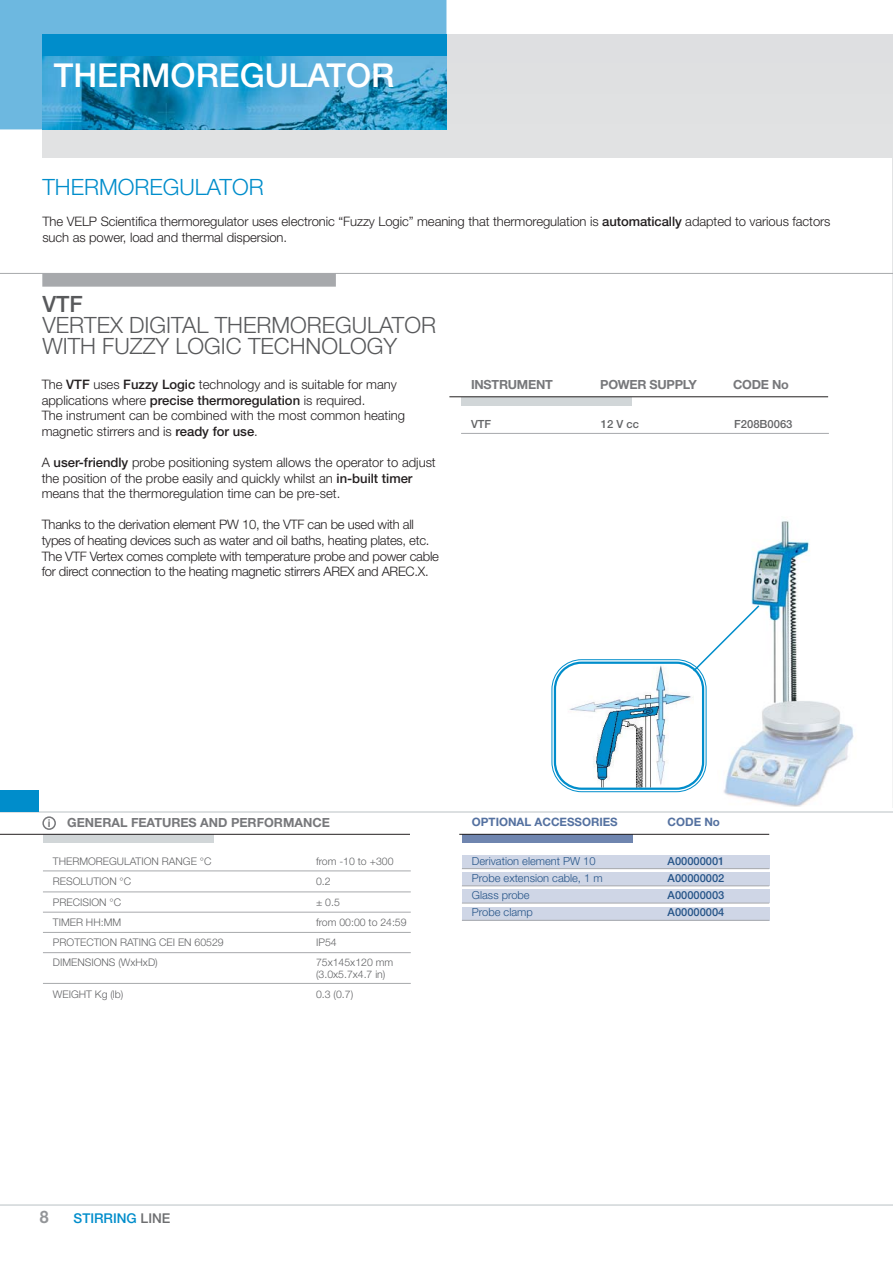
<style>
.page{position:relative;width:893px;height:1263px;background:#fff}
.page>*{position:absolute;margin:0;border:0;box-sizing:border-box;transform-origin:0 0}
.t1{font:500 33px "Helvetica Neue";color:#fff}
.t2{font:300 22.5px/21px "Helvetica Neue";color:#58595b}
.t3{font:300 22.5px "Helvetica Neue";color:#008dcb}
.t4{font:500 22.5px "Helvetica Neue";color:#58595b}
.t5{font:700 17.25px "Helvetica Neue";color:#939598;scale:.92 1}
.t6{font:500 13.5px "Helvetica Neue";color:#008dcb}
.t7{font:300 13.05px/15.6px "Helvetica Neue";letter-spacing:-.005em;color:#231f20}
.t8{font:700 12.6px "Helvetica Neue";color:#77787b}
.t9{font:700 12.6px "Helvetica Neue";letter-spacing:-.02em;color:#77787b}
.t10{font:700 11.55px "Helvetica Neue";color:#5471a0}
.t11{font:500 11.25px "Helvetica Neue";color:#636466}
.t12{font:300 11.1px "Helvetica Neue";color:#255488}
.t13{font:500 11.1px "Helvetica Neue";color:#255488}
.t14{font:700 10.8px "Helvetica Neue";color:#77787b}
.t15{font:300 10.5px/11.2px "Helvetica Neue";color:#636466}
.s1{font-weight:500}
.s2{color:#6d6e70}
</style>
<div class="page">
<div style="left:42px;top:34px;width:850px;height:774px;background:#e0e1e2"></div>
<div style="left:42px;top:158px;width:850px;height:696px;background:#fff"></div>
<div style="left:42px;top:273px;width:294px;height:14px;background:#a7a9ac"></div>
<div style="left:462px;top:873px;width:307px;height:13px;background:#cfd6e6"></div>
<hr style="left:462px;top:886px;width:307px;height:1px;background:#a7a9ac">
<div style="left:462px;top:890px;width:307px;height:13px;background:#cfd6e6"></div>
<hr style="left:462px;top:903px;width:307px;height:1px;background:#a7a9ac">
<div style="left:462px;top:907px;width:307px;height:13px;background:#cfd6e6"></div>
<hr style="left:462px;top:920px;width:307px;height:1px;background:#a7a9ac">
<div style="left:462px;top:855px;width:307px;height:14px;background:#cfd6e6"></div>
<hr style="left:462px;top:868px;width:307px;height:1px;background:#a7a9ac">
<div style="left:462px;top:834px;width:170px;height:9px;background:#6f85af"></div>
<hr style="left:459px;top:834px;width:310px;height:1px;background:#231f20">
<hr style="left:43px;top:871px;width:368px;height:1px;background:#a7a9ac">
<hr style="left:43px;top:892px;width:368px;height:1px;background:#a7a9ac">
<hr style="left:43px;top:912px;width:368px;height:1px;background:#a7a9ac">
<hr style="left:43px;top:932px;width:368px;height:1px;background:#a7a9ac">
<hr style="left:43px;top:952px;width:368px;height:1px;background:#a7a9ac">
<hr style="left:43px;top:983px;width:368px;height:1px;background:#a7a9ac">
<div style="left:43px;top:834px;width:170px;height:9px;background:#d1d6d8"></div>
<hr style="left:0;top:834px;width:410px;height:1px;background:#231f20">
<hr style="left:0;top:273px;width:892px;height:1px;background:#a7a9ac">
<hr style="left:0;top:811px;width:892px;height:2px;background:#d1d6d8">
<img style="left:725px;top:521px;width:129px;height:286px">
<svg style="left:551px;top:604px;width:210px;height:189px"></svg>
<hr style="left:0;top:1204px;width:892px;height:2px;background:#d1d6d8">
<svg style="left:0;top:0;width:446px;height:129px;background:#49a6d1"></svg>
<img style="left:446px;top:34px;width:1px;height:95px">
<div style="left:42px;top:34px;width:404px;height:21px;background:#008dcb"></div>
<div style="left:0;top:791px;width:38px;height:21px;background:#008dcb"></div>
<hr style="left:461px;top:433px;width:367px;height:1px;background:#a7a9ac">
<div style="left:461px;top:397px;width:170px;height:8px;background:#d1d6d8"></div>
<hr style="left:449px;top:396px;width:379px;height:1px;background:#231f20">
<svg style="left:42px;top:816px;width:14px;height:14px"></svg>
<h1 class="t1" style="left:54px;top:64px;width:342px">THERMOREGULATOR</h1>
<h2 class="t3" style="left:42px;top:179px;width:223px">THERMOREGULATOR</h2>
<p class="t7" style="left:42px;top:215px;width:789px">The VELP Scientifica thermoregulator uses electronic “Fuzzy Logic” meaning that thermoregulation is <span class="s1">automatically</span> adapted to various factors such as power, load and thermal dispersion.</p>
<h2 class="t4" style="left:42px;top:296px;width:42px">VTF</h2>
<h2 class="t2" style="left:42px;top:317px;width:395px">VERTEX DIGITAL THERMOREGULATOR<br>WITH FUZZY LOGIC TECHNOLOGY</h2>
<p class="t7" style="left:42px;top:378px;width:365px">The <span class="s1">VTF</span> uses <span class="s1">Fuzzy Logic</span> technology and is suitable for many applications where <span class="s1">precise thermoregulation</span> is required.<br>The instrument can be combined with the most common heating magnetic stirrers and is <span class="s1">ready for use</span>.</p>
<p class="t7" style="left:42px;top:456px;width:395px">A <span class="s1">user-friendly</span> probe positioning system allows the operator to adjust the position of the probe easily and quickly whilst an <span class="s1">in-built timer </span>means that the thermoregulation time can be pre-set.</p>
<p class="t7" style="left:42px;top:518px;width:399px">Thanks to the derivation element PW 10, the VTF can be used with all types of heating devices such as water and oil baths, heating plates, etc.<br>The VTF Vertex comes complete with temperature probe and power cable for direct connection to the heating magnetic stirrers AREX and AREC.X.</p>
<p class="t9" style="left:471px;top:380px;width:83px">INSTRUMENT</p>
<p class="t9" style="left:600px;top:380px;width:98px">POWER SUPPLY</p>
<p class="t8" style="left:733px;top:380px;width:57px">CODE No</p>
<p class="t11" style="left:471px;top:420px;width:22px">VTF</p>
<p class="t11" style="left:601px;top:420px;width:40px">12 V cc</p>
<p class="t11" style="left:734px;top:420px;width:60px">F208B0063</p>
<p class="t14" style="left:48px;top:819px;width:4px">i</p>
<p class="t8" style="left:67px;top:818px;width:264px">GENERAL FEATURES AND PERFORMANCE</p>
<p class="t15" style="left:53px;top:857px;width:160px">THERMOREGULATION RANGE °C</p>
<p class="t15" style="left:316px;top:857px;width:79px">from -10 to +300</p>
<p class="t15" style="left:53px;top:877px;width:80px">RESOLUTION °C</p>
<p class="t15" style="left:316px;top:877px;width:16px">0.2</p>
<p class="t15" style="left:53px;top:897px;width:70px">PRECISION °C</p>
<p class="t15" style="left:316px;top:897px;width:25px">± 0.5</p>
<p class="t15" style="left:53px;top:918px;width:70px">TIMER HH:MM</p>
<p class="t15" style="left:316px;top:918px;width:92px">from 00:00 to 24:59</p>
<p class="t15" style="left:53px;top:938px;width:172px">PROTECTION RATING CEI EN 60529</p>
<p class="t15" style="left:316px;top:938px;width:22px">IP54</p>
<p class="t15" style="left:53px;top:958px;width:106px">DIMENSIONS (WxHxD)</p>
<p class="t15" style="left:316px;top:958px;width:79px">75x145x120 mm (3.0x5.7x4.7 in)</p>
<p class="t15" style="left:53px;top:990px;width:72px">WEIGHT Kg (lb)</p>
<p class="t15" style="left:316px;top:990px;width:39px">0.3 (0.7)</p>
<p class="t10" style="left:472px;top:817px;width:147px">OPTIONAL ACCESSORIES</p>
<p class="t10" style="left:667px;top:817px;width:54px">CODE No</p>
<p class="t12" style="left:472px;top:857px;width:125px">Derivation element PW 10</p>
<p class="t13" style="left:667px;top:857px;width:58px">A00000001</p>
<p class="t12" style="left:472px;top:874px;width:132px">Probe extension cable, 1 m</p>
<p class="t13" style="left:667px;top:874px;width:58px">A00000002</p>
<p class="t12" style="left:472px;top:891px;width:59px">Glass probe</p>
<p class="t13" style="left:667px;top:891px;width:58px">A00000003</p>
<p class="t12" style="left:472px;top:909px;width:62px">Probe clamp</p>
<p class="t13" style="left:667px;top:909px;width:58px">A00000004</p>
<h3 class="t5" style="left:40px;top:1211px;width:11px">8</h3>
<p class="t6" style="left:74px;top:1214px;width:98px">STIRRING <span class="s2">LINE</span></p>
</div>
